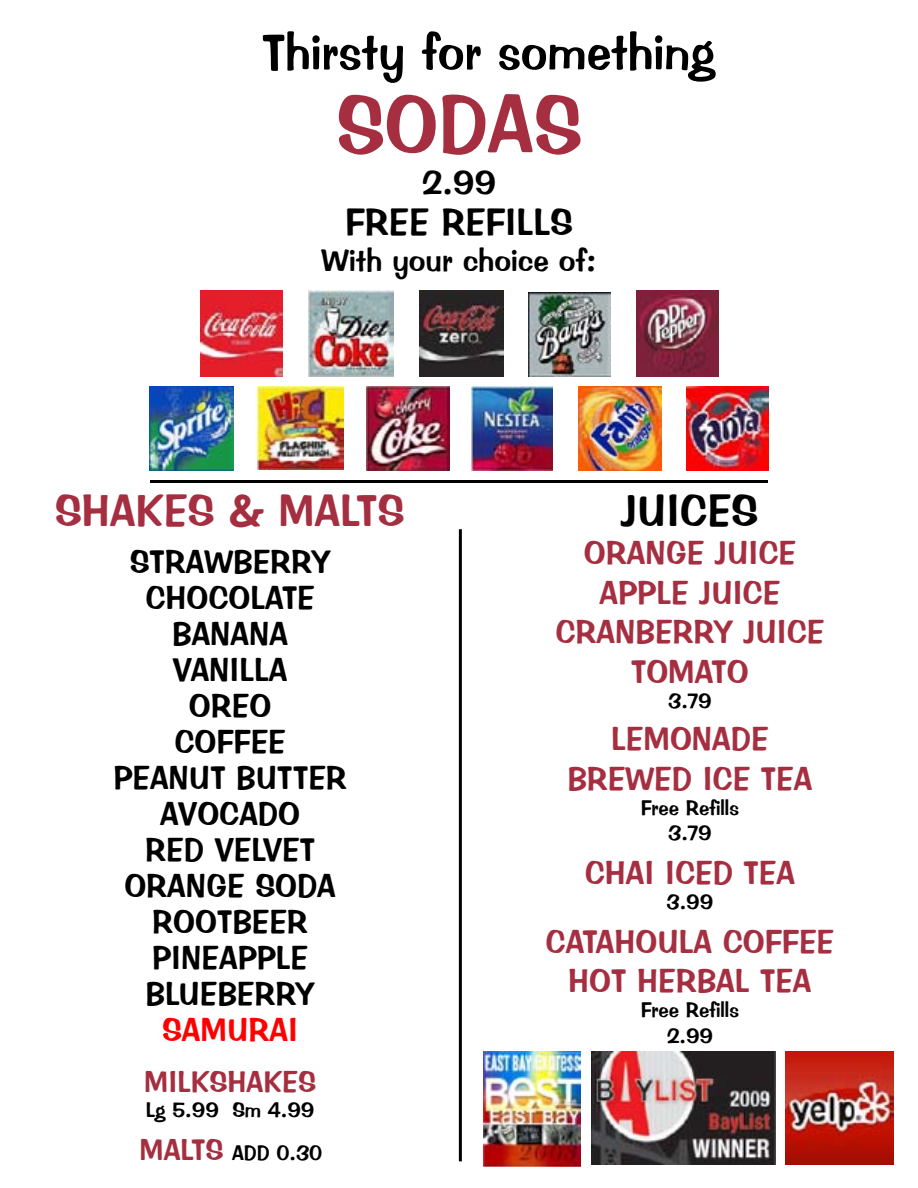
<style>
.page{position:relative;width:918px;height:1188px;background:#fff}
.page>*{position:absolute;margin:0;border:0;box-sizing:border-box;transform-origin:0 0}
.t1{font:81px "Impress BT";color:#a52f40}
.t2{font:50.4px "Impress BT";color:#000}
.t3{font:45px "Impress BT";color:#a52f40}
.t4{font:45px "Impress BT";color:#000}
.t5{font:37.8px "Impress BT";color:#000}
.t6{font:33.6px "Impress BT";color:#000}
.t7{font:33px/36px "Impress BT";color:#000;text-align:center}
.t8{font:33px/39.6px "Impress BT";color:#a52f40;text-align:center}
.t9{font:33px "Impress BT";color:#f00}
.t10{font:31.5px "Impress BT";color:#000}
.t11{font:30px "Impress BT";color:#a52f40}
.t12{font:21px/25.2px "Impress BT";color:#000;text-align:center}
.s1{font-size:30px;color:#a52f40}
</style>
<div class="page">
<img style="left:200px;top:291px;width:82px;height:85px">
<img style="left:420px;top:291px;width:83px;height:85px">
<img style="left:309px;top:291px;width:84px;height:85px">
<img style="left:529px;top:293px;width:81px;height:83px">
<img style="left:579px;top:387px;width:83px;height:84px">
<img style="left:687px;top:387px;width:81px;height:84px">
<img style="left:258px;top:387px;width:85px;height:83px">
<img style="left:150px;top:387px;width:83px;height:84px">
<img style="left:367px;top:387px;width:83px;height:84px">
<img style="left:471px;top:387px;width:82px;height:84px">
<img style="left:637px;top:291px;width:81px;height:85px">
<hr style="left:459px;top:529px;width:3px;height:632px;background:#000">
<hr style="left:150px;top:480px;width:618px;height:3px;background:#000">
<img style="left:483px;top:1051px;width:97px;height:115px">
<img style="left:591px;top:1051px;width:185px;height:114px">
<img style="left:786px;top:1051px;width:107px;height:114px">
<h2 class="t2" style="left:262px;top:21px;width:455px">Thirsty for something</h2>
<h1 class="t1" style="left:336px;top:75px;width:247px">SODAS</h1>
<p class="t6" style="left:422px;top:162px;width:76px">2.99</p>
<p class="t5" style="left:345px;top:200px;width:229px">FREE REFILLS</p>
<p class="t10" style="left:322px;top:242px;width:276px">With your choice of:</p>
<h3 class="t3" style="left:55px;top:483px;width:351px">SHAKES &amp; MALTS</h3>
<h3 class="t4" style="left:621px;top:483px;width:139px">JUICES</h3>
<p class="t7" style="left:113px;top:544px;width:235px">STRAWBERRY<br>CHOCOLATE<br>BANANA<br>VANILLA<br>OREO<br>COFFEE<br>PEANUT BUTTER<br>AVOCADO<br>RED VELVET<br>ORANGE SODA<br>ROOTBEER<br>PINEAPPLE<br>BLUEBERRY</p>
<p class="t9" style="left:162px;top:1009px;width:137px">SAMURAI</p>
<p class="t11" style="left:144px;top:1064px;width:173px">MILKSHAKES</p>
<p class="t12" style="left:140px;top:1089px;width:184px;line-height:42.9px">Lg 5.99 Sm 4.99<br><span class="s1">MALTS</span> ADD 0.30</p>
<p class="t8" style="left:555px;top:534px;width:270px">ORANGE JUICE<br>APPLE JUICE<br>CRANBERRY JUICE<br>TOMATO</p>
<p class="t12" style="left:668px;top:689px;width:45px">3.79</p>
<p class="t8" style="left:568px;top:720px;width:246px">LEMONADE<br>BREWED ICE TEA</p>
<p class="t12" style="left:641px;top:795px;width:100px">Free Refills<br>3.79</p>
<p class="t8" style="left:585px;top:853px;width:212px">CHAI ICED TEA</p>
<p class="t12" style="left:667px;top:889px;width:48px">3.99</p>
<p class="t8" style="left:546px;top:922px;width:290px">CATAHOULA COFFEE<br>HOT HERBAL TEA</p>
<p class="t12" style="left:641px;top:998px;width:100px">Free Refills<br>2.99</p>
</div>
